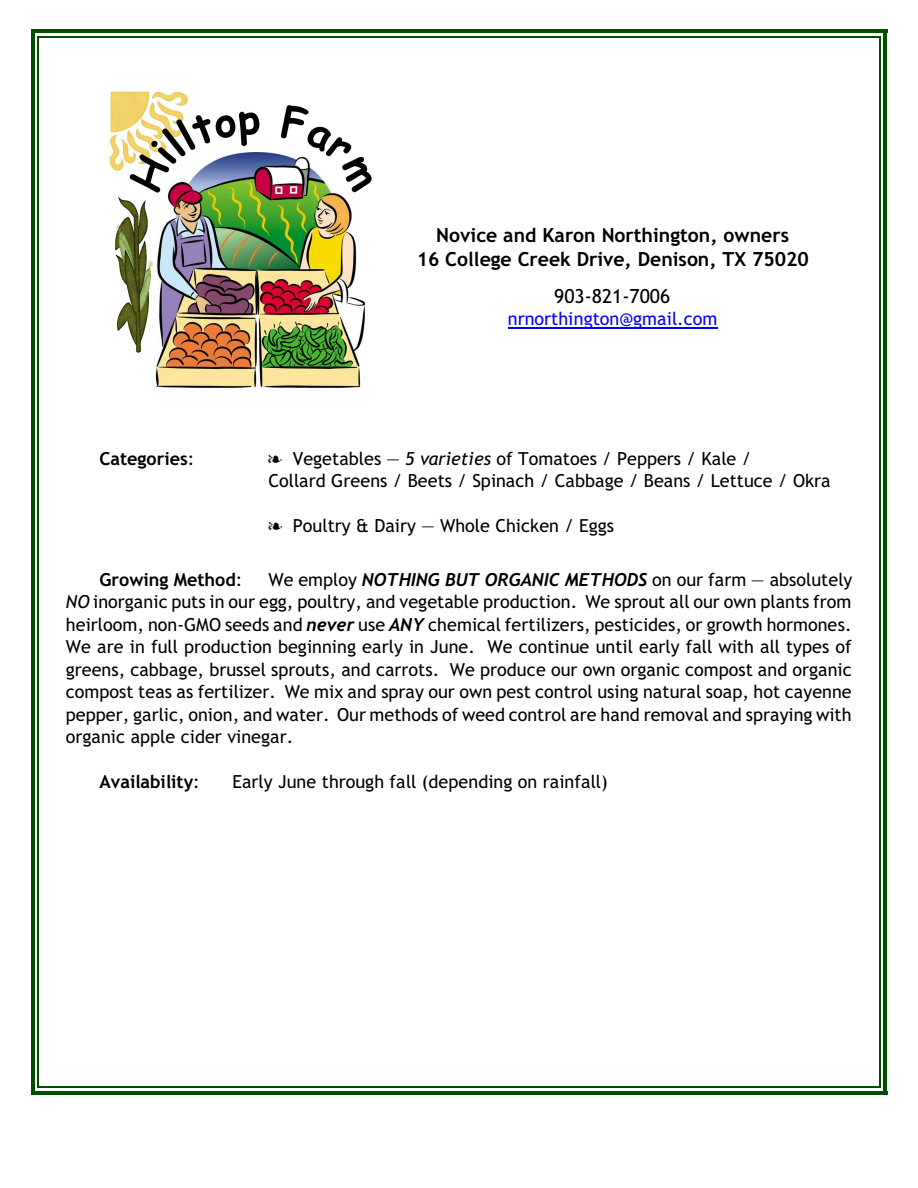
<style>
.page{position:relative;width:918px;height:1188px;background:#fff}
.page>*{position:absolute;margin:0;border:0;box-sizing:border-box;transform-origin:0 0}
.t1{font:700 19.5px/24.2px "Trebuchet MS";color:#000;text-align:center}
.t2{font:19.5px "Trebuchet MS";color:#000}
.t3{font:18px/22.5px "Trebuchet MS";color:#000}
.t4{font:700 18px "Trebuchet MS";color:#000}
.t5{font:18px "Trebuchet MS";color:#00f}
.s1{font-weight:400}
.s2{font-style:italic}
.s3{font-weight:700;font-style:italic}
</style>
<div class="page">
<img style="left:109px;top:91px;width:263px;height:297px">
<hr style="left:508px;top:328px;width:210px;height:1px;background:#00f">
<hr style="left:37px;top:36px;width:2px;height:1052px;background:#004f00">
<hr style="left:879px;top:36px;width:2px;height:1052px;background:#004f00">
<hr style="left:37px;top:36px;width:843px;height:1px;background:#004f00">
<hr style="left:37px;top:1087px;width:843px;height:1px;background:#004f00">
<hr style="left:31px;top:29px;width:4px;height:1066px;background:#004f00">
<hr style="left:883px;top:29px;width:4px;height:1066px;background:#004f00">
<hr style="left:31px;top:29px;width:856px;height:4px;background:#004f00">
<hr style="left:31px;top:1091px;width:856px;height:4px;background:#004f00">
<p class="t1" style="left:417px;top:225px;width:394px">Novice and Karon Northington, owners<br>16 College Creek Drive, Denison, TX 75020</p>
<p class="t2" style="left:554px;top:288px;width:118px">903-821-7006</p>
<p class="t5" style="left:508px;top:312px;width:211px">nrnorthington@gmail.com</p>
<p class="t4" style="left:100px;top:451px;width:96px">Categories<span class="s1">:</span></p>
<p class="t3" style="left:268px;top:449px;width:564px;text-indent:24px">Vegetables — <span class="s2">5 varieties</span> of Tomatoes / Peppers / Kale /<br>Collard Greens / Beets / Spinach / Cabbage / Beans / Lettuce / Okra</p>
<p class="t3" style="left:293px;top:516px;width:323px">Poultry &amp; Dairy — Whole Chicken / Eggs</p>
<p class="t4" style="left:100px;top:573px;width:145px">Growing Method<span class="s1">:</span></p>
<p class="t3" style="left:66px;top:570px;width:788px;text-align:justify;text-indent:203px">We employ <span class="s3">NOTHING BUT ORGANIC METHODS</span> on our farm — absolutely <span class="s2">NO</span> inorganic puts in our egg, poultry, and vegetable production. We sprout all our own plants from heirloom, non-GMO seeds and <span class="s3">never</span> use <span class="s3">ANY</span> chemical fertilizers, pesticides, or growth hormones.<br>We are in full production beginning early in June. We continue until early fall with all types of greens, cabbage, brussel sprouts, and carrots. We produce our own organic compost and organic compost teas as fertilizer. We mix and spray our own pest control using natural soap, hot cayenne pepper, garlic, onion, and water. Our methods of weed control are hand removal and spraying with organic apple cider vinegar.</p>
<p class="t4" style="left:100px;top:775px;width:102px">Availability<span class="s1">:</span></p>
<p class="t3" style="left:232px;top:772px;width:377px">Early June through fall (depending on rainfall)</p>
</div>
